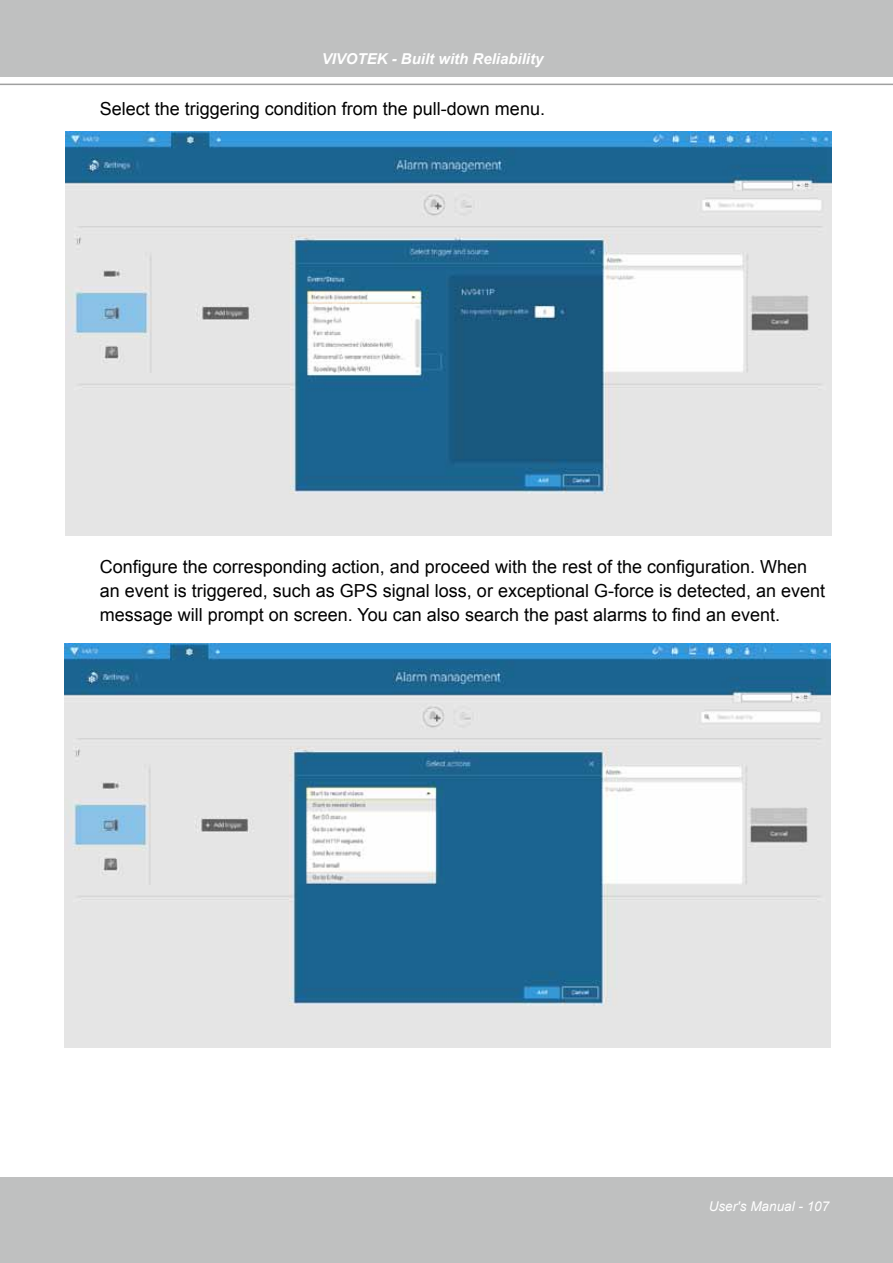
<style>
.page{position:relative;width:893px;height:1263px;background:#fff}
.page>*{position:absolute;margin:0;border:0;box-sizing:border-box;transform-origin:0 0}
.t1{font:18px/24px "Arial";color:#000}
.t2{font:italic 700 15px "Arial";color:#fff}
.t3{font:italic 13.5px "Arial";color:#fff}
</style>
<div class="page">
<div style="left:0;top:0;width:893px;height:77px;background:#bfc0c0"></div>
<div style="left:0;top:1178px;width:893px;height:85px;background:#bfc0c0"></div>
<hr style="left:0;top:84px;width:893px;height:1px;background:#9fa0a0">
<img style="left:66px;top:131px;width:765px;height:404px">
<img style="left:65px;top:643px;width:765px;height:404px">
<p class="t2" style="left:322px;top:53px;width:223px">VIVOTEK - Built with Reliability</p>
<p class="t1" style="left:100px;top:97px;width:447px">Select the triggering condition from the pull-down menu.</p>
<p class="t1" style="left:100px;top:555px;width:727px">Configure the corresponding action, and proceed with the rest of the configuration. When an event is triggered, such as GPS signal loss, or exceptional G-force is detected, an event message will prompt on screen. You can also search the past alarms to find an event.</p>
<p class="t3" style="left:709px;top:1198px;width:122px">User's Manual - 107</p>
</div>
